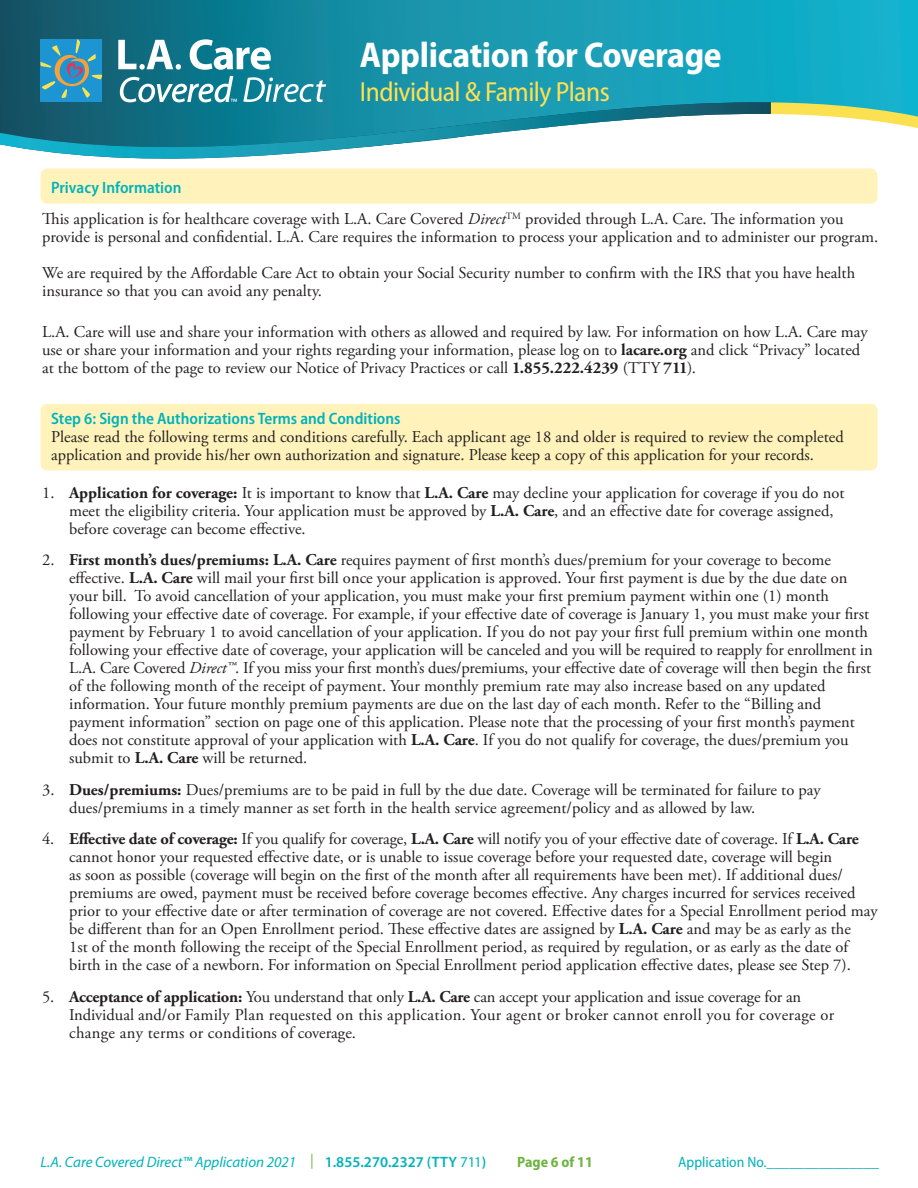
<style>
.page{position:relative;width:918px;height:1188px;background:#fff}
.page>*{position:absolute;margin:0;border:0;box-sizing:border-box;transform-origin:0 0}
.t1{font:700 semi-condensed 36px "Myriad Pro";letter-spacing:-.01em;color:#fff}
.t2{font:semi-condensed 27.75px "Myriad Pro";letter-spacing:-.02em;color:#ffe152}
.t3{font:16.5px/18px "Adobe Garamond Pro";color:#231f20}
.t4{font:600 semi-condensed 16.5px "Myriad Pro";color:#00b3b9}
.t5{font:italic 15px "Myriad Pro";color:#00b3b9}
.t6{font:semi-condensed 15px "Myriad Pro";color:#00b3b9}
.t7{font:700 semi-condensed 15px "Myriad Pro";color:#6cb43f}
.s1{font-style:italic}
.s2{font-weight:700}
.s3{color:#6cb43f}
.s4{font-weight:600;font-style:normal}
.s5{font-style:normal}
</style>
<div class="page">
<svg style="left:0;top:0;width:918px;height:102px;background:#1493ab"></svg>
<svg style="left:0;top:102px;width:771px;height:57px"></svg>
<svg style="left:771px;top:102px;width:147px;height:26px"></svg>
<div style="left:41px;top:39px;width:61px;height:63px;background:#1d95d3"></div>
<svg style="left:40px;top:39px;width:62px;height:60px"></svg>
<svg style="left:118px;top:40px;width:63px;height:30px"></svg>
<svg style="left:190px;top:39px;width:81px;height:31px"></svg>
<svg style="left:120px;top:76px;width:117px;height:26px"></svg>
<svg style="left:243px;top:77px;width:83px;height:25px"></svg>
<div style="left:40px;top:168px;width:838px;height:36px;background:#fff2bb;border-radius:7px"></div>
<div style="left:40px;top:404px;width:838px;height:67px;background:#fff2bb;border-radius:7px"></div>
<h1 class="t1" style="left:360px;top:35px;width:363px">Application for Coverage</h1>
<h2 class="t2" style="left:360px;top:76px;width:251px">Individual &amp; Family Plans</h2>
<h2 class="t4" style="left:51px;top:178px;width:132px">Privacy Information</h2>
<p class="t3" style="left:42px;top:211px;width:838px">This application is for healthcare coverage with L.A. Care Covered <span class="s1">Direct</span><sup>TM</sup> provided through L.A. Care. The information you provide is personal and confidential. L.A. Care requires the information to process your application and to administer our program.</p>
<p class="t3" style="left:42px;top:265px;width:815px">We are required by the Affordable Care Act to obtain your Social Security number to confirm with the IRS that you have health insurance so that you can avoid any penalty.</p>
<p class="t3" style="left:42px;top:323px;width:827px">L.A. Care will use and share your information with others as allowed and required by law. For information on how L.A. Care may use or share your information and your rights regarding your information, please log on to <span class="s2">lacare.org</span> and click “Privacy” located at the bottom of the page to review our Notice of Privacy Practices or call <span class="s2">1.855.222.4239</span> (TTY <span class="s2">711</span>).</p>
<h2 class="t4" style="left:51px;top:409px;width:351px">Step 6: Sign the Authorizations Terms and Conditions</h2>
<p class="t3" style="left:51px;top:428px;width:794px">Please read the following terms and conditions carefully. Each applicant age 18 and older is required to review the completed application and provide his/her own authorization and signature. Please keep a copy of this application for your records.</p>
<p class="t3" style="left:69px;top:484px;width:777px;text-indent:-27px">1. <span class="s2">Application for coverage:</span> It is important to know that <span class="s2">L.A. Care</span> may decline your application for coverage if you do not meet the eligibility criteria. Your application must be approved by <span class="s2">L.A. Care</span>, and an effective date for coverage assigned, before coverage can become effective.</p>
<p class="t3" style="left:69px;top:552px;width:805px;text-indent:-27px">2. <span class="s2">First month’s dues/premiums: L.A. Care</span> requires payment of first month’s dues/premium for your coverage to become effective. <span class="s2">L.A. Care</span> will mail your first bill once your application is approved. Your first payment is due by the due date on your bill. To avoid cancellation of your application, you must make your first premium payment within one (1) month following your effective date of coverage. For example, if your effective date of coverage is January 1, you must make your first payment by February 1 to avoid cancellation of your application. If you do not pay your first full premium within one month following your effective date of coverage, your application will be canceled and you will be required to reapply for enrollment in L.A. Care Covered <span class="s1">Direct™</span>. If you miss your first month’s dues/premiums, your effective date of coverage will then begin the first of the following month of the receipt of payment. Your monthly premium rate may also increase based on any updated information. Your future monthly premium payments are due on the last day of each month. Refer to the “Billing and payment information” section on page one of this application. Please note that the processing of your first month’s payment does not constitute approval of your application with <span class="s2">L.A. Care</span>. If you do not qualify for coverage, the dues/premium you submit to <span class="s2">L.A. Care</span> will be returned.</p>
<p class="t3" style="left:69px;top:781px;width:753px;text-indent:-27px">3. <span class="s2">Dues/premiums:</span> Dues/premiums are to be paid in full by the due date. Coverage will be terminated for failure to pay dues/premiums in a timely manner as set forth in the health service agreement/policy and as allowed by law.</p>
<p class="t3" style="left:69px;top:831px;width:810px;text-indent:-27px">4. <span class="s2">Effective date of coverage:</span> If you qualify for coverage, <span class="s2">L.A. Care</span> will notify you of your effective date of coverage. If <span class="s2">L.A. Care </span>cannot honor your requested effective date, or is unable to issue coverage before your requested date, coverage will begin<br>as soon as possible (coverage will begin on the first of the month after all requirements have been met). If additional dues/ premiums are owed, payment must be received before coverage becomes effective. Any charges incurred for services received prior to your effective date or after termination of coverage are not covered. Effective dates for a Special Enrollment period may be different than for an Open Enrollment period. These effective dates are assigned by <span class="s2">L.A. Care</span> and may be as early as the<br>1st of the month following the receipt of the Special Enrollment period, as required by regulation, or as early as the date of birth in the case of a newborn. For information on Special Enrollment period application effective dates, please see Step 7).</p>
<p class="t3" style="left:69px;top:988px;width:767px;text-indent:-27px">5. <span class="s2">Acceptance of application:</span> You understand that only <span class="s2">L.A. Care</span> can accept your application and issue coverage for an<br>Individual and/or Family Plan requested on this application. Your agent or broker cannot enroll you for coverage or change any terms or conditions of coverage.</p>
<p class="t5" style="left:40px;top:1152px;width:447px">L.A. Care Covered Direct™ Application 2021 <span class="s3">|</span> <span class="s4">1.855.270.2327 (TTY</span> <span class="s5">711</span><span class="s4">)</span></p>
<p class="t7" style="left:517px;top:1153px;width:77px">Page 6 of 11</p>
<p class="t6" style="left:678px;top:1153px;width:202px">Application No._______________</p>
</div>
